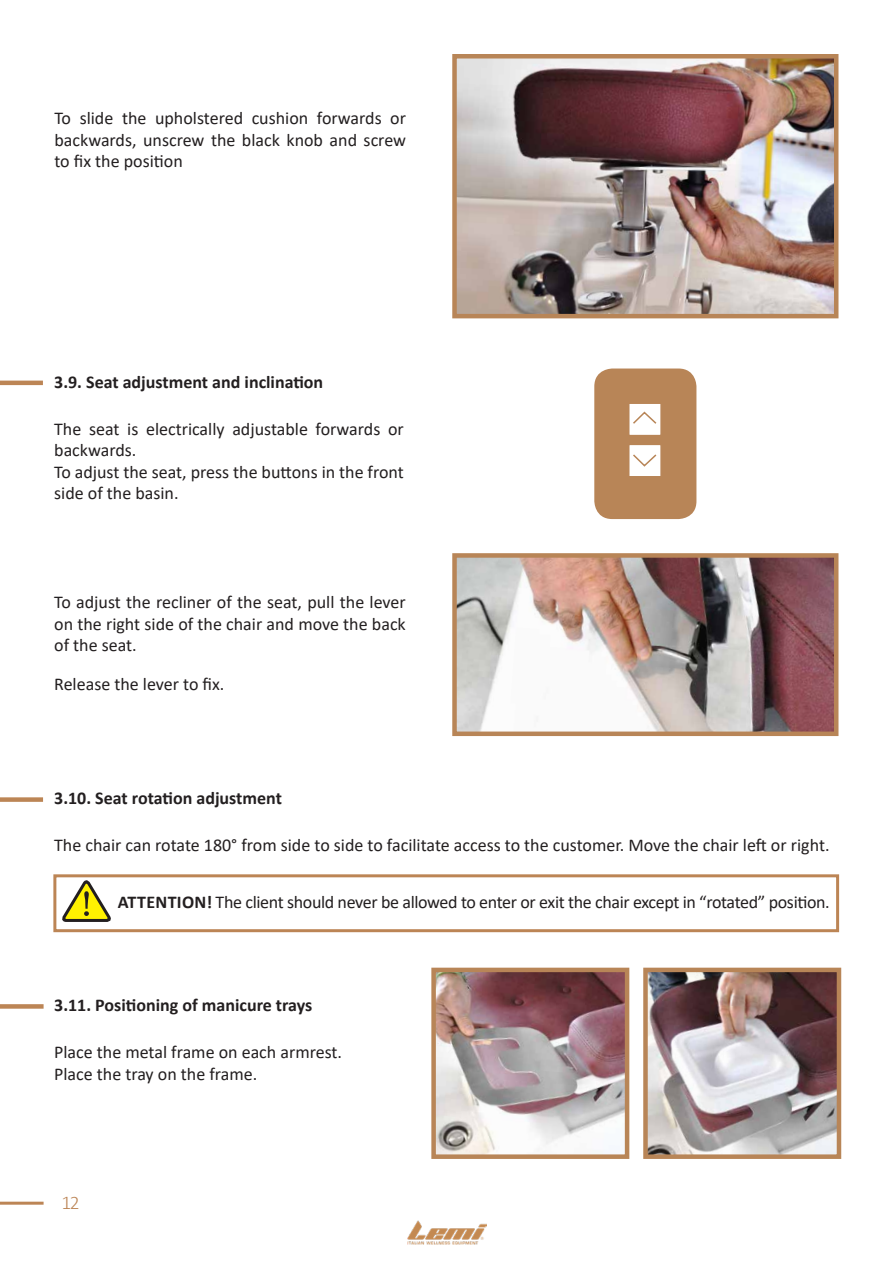
<style>
.page{position:relative;width:893px;height:1263px;background:#fff}
.page>*{position:absolute;margin:0;border:0;box-sizing:border-box;transform-origin:0 0}
.t1{font:300 19.5px "Calibri";color:#bc8555}
.t2{font:18px/21.6px "Calibri";color:#231f20;text-align:justify}
.t3{font:700 18px "Calibri";color:#231f20}
.t4{font:18px "Calibri";letter-spacing:-.02em;color:#231f20}
.s1{font-weight:700}
</style>
<div class="page">
<img style="left:407px;top:1220px;width:80px;height:24px">
<hr style="left:0;top:1202px;width:44px;height:3px;background:#bc8555">
<img style="left:457px;top:558px;width:376px;height:173px">
<div style="left:452px;top:553px;width:386px;height:183px;border:4px solid #b88557"></div>
<div style="left:0;top:797px;width:43px;height:5px;background:#bc8555"></div>
<div style="left:0;top:1004px;width:44px;height:5px;background:#bc8555"></div>
<img style="left:436px;top:973px;width:188px;height:181px">
<div style="left:431px;top:968px;width:198px;height:191px;border:4px solid #b88557"></div>
<img style="left:648px;top:973px;width:188px;height:181px">
<div style="left:643px;top:968px;width:198px;height:191px;border:4px solid #b88557"></div>
<img style="left:457px;top:59px;width:376px;height:254px">
<div style="left:452px;top:54px;width:386px;height:264px;border:4px solid #b88557"></div>
<hr style="left:0;top:381px;width:43px;height:4px;background:#bc8555">
<div style="left:594px;top:368px;width:102px;height:151px;background:#b88557;border-radius:18px"></div>
<div style="left:628px;top:402px;width:34px;height:34px;background:#fff;border:2px solid #b88557"></div>
<div style="left:628px;top:444px;width:34px;height:33px;background:#fff;border:2px solid #b88557"></div>
<svg style="left:633px;top:411px;width:24px;height:13px"></svg>
<svg style="left:633px;top:454px;width:24px;height:13px"></svg>
<svg style="left:62px;top:880px;width:49px;height:42px"></svg>
<div style="left:53px;top:874px;width:786px;height:58px;border:3px solid #bc8555"></div>
<p class="t2" style="left:54px;top:107px;width:353px">To slide the upholstered cushion forwards or backwards, unscrew the black knob and screw to fix the position</p>
<p class="t3" style="left:54px;top:369px;width:271px">3.9. Seat adjustment and inclination</p>
<p class="t2" style="left:54px;top:417px;width:351px">The seat is electrically adjustable forwards or backwards.</p>
<p class="t2" style="left:54px;top:460px;width:351px">To adjust the seat, press the buttons in the front side of the basin.</p>
<p class="t2" style="left:54px;top:591px;width:353px">To adjust the recliner of the seat, pull the lever on the right side of the chair and move the back of the seat.</p>
<p class="t2" style="left:54px;top:672px;width:172px">Release the lever to fix.</p>
<p class="t3" style="left:54px;top:786px;width:229px">3.10. Seat rotation adjustment</p>
<p class="t2" style="left:54px;top:834px;width:777px">The chair can rotate 180° from side to side to facilitate access to the customer. Move the chair left or right.</p>
<p class="t4" style="left:118px;top:889px;width:713px"><span class="s1">ATTENTION!</span> The client should never be allowed to enter or exit the chair except in “rotated” position.</p>
<p class="t3" style="left:54px;top:992px;width:260px">3.11. Positioning of manicure trays</p>
<p class="t2" style="left:54px;top:1041px;width:289px">Place the metal frame on each armrest.</p>
<p class="t2" style="left:54px;top:1062px;width:205px">Place the tray on the frame.</p>
<p class="t1" style="left:62px;top:1190px;width:20px">12</p>
</div>
